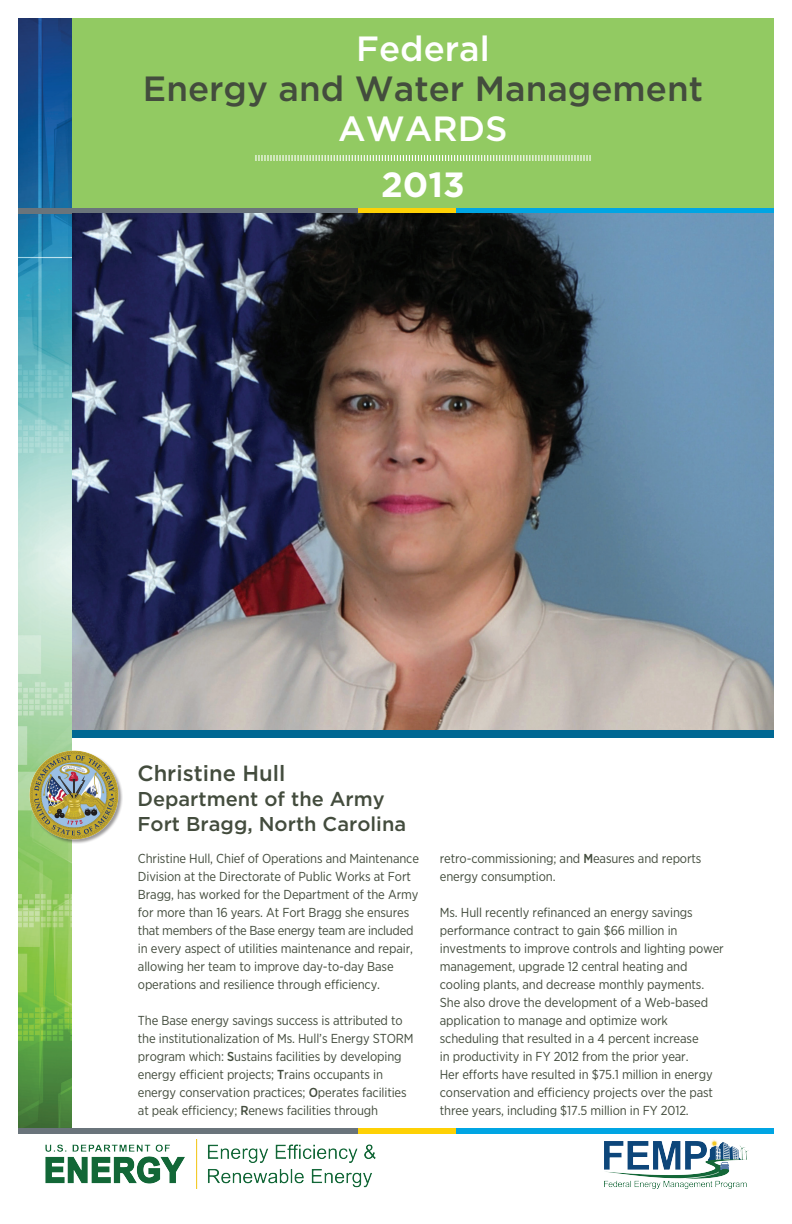
<style>
.page{position:relative;width:792px;height:1224px;background:#fff}
.page>*{position:absolute;margin:0;border:0;box-sizing:border-box;transform-origin:0 0}
.t1{font:500 35px "Gotham";color:#434c3d}
.t2{font:500 35px "Gotham";color:#fff}
.t3{font:700 35px "Gotham";color:#fff}
.t4{font:500 22px "Gotham";color:#434c3d}
.t5{font:500 20px "Gotham";color:#434c3d}
.t6{font:13px/18px "Gotham Narrow";letter-spacing:-.01em;color:#434c3d}
.s1{font-weight:500}
</style>
<div class="page">
<img style="left:18px;top:18px;width:54px;height:1111px">
<div style="left:72px;top:18px;width:702px;height:195px;background:#92ca62"></div>
<div style="left:18px;top:1129px;width:573px;height:5px;background:#6a747b"></div>
<div style="left:358px;top:1129px;width:139px;height:5px;background:#fed105"></div>
<div style="left:457px;top:1129px;width:317px;height:5px;background:#00a5e3"></div>
<svg style="left:255px;top:155px;width:336px;height:6px"></svg>
<img style="left:605px;top:1140px;width:143px;height:48px">
<img style="left:45px;top:1139px;width:331px;height:49px">
<div style="left:18px;top:208px;width:573px;height:5px;background:#6a747b"></div>
<div style="left:358px;top:208px;width:139px;height:5px;background:#fed105"></div>
<div style="left:457px;top:208px;width:317px;height:5px;background:#00a5e3"></div>
<img style="left:72px;top:213px;width:702px;height:517px">
<div style="left:72px;top:730px;width:702px;height:8px;background:#006893"></div>
<div style="left:29px;top:751px;width:94px;height:93px;background:#231f20;opacity:.45"></div>
<img style="left:26px;top:748px;width:95px;height:95px">
<h1 class="t2" style="left:356px;top:26px;width:135px">Federal</h1>
<h1 class="t1" style="left:143px;top:66px;width:562px">Energy and Water Management</h1>
<h1 class="t2" style="left:338px;top:106px;width:171px">AWARDS</h1>
<h1 class="t3" style="left:381px;top:162px;width:85px">2013</h1>
<p class="t4" style="left:137px;top:758px;width:150px">Christine Hull</p>
<p class="t5" style="left:137px;top:785px;width:249px">Department of the Army</p>
<p class="t5" style="left:137px;top:810px;width:270px">Fort Bragg, North Carolina</p>
<p class="t6" style="left:138px;top:850px;width:283px">Christine Hull, Chief of Operations and Maintenance Division at the Directorate of Public Works at Fort Bragg, has worked for the Department of the Army for more than 16 years. At Fort Bragg she ensures that members of the Base energy team are included in every aspect of utilities maintenance and repair, allowing her team to improve day-to-day Base operations and resilience through efficiency.</p>
<p class="t6" style="left:138px;top:1012px;width:277px">The Base energy savings success is attributed to the institutionalization of Ms. Hull’s Energy STORM program which: <span class="s1">S</span>ustains facilities by developing energy efficient projects; <span class="s1">T</span>rains occupants in energy conservation practices; <span class="s1">O</span>perates facilities at peak efficiency; <span class="s1">R</span>enews facilities through</p>
<p class="t6" style="left:440px;top:850px;width:263px">retro-commissioning; and <span class="s1">M</span>easures and reports energy consumption.</p>
<p class="t6" style="left:440px;top:904px;width:285px">Ms. Hull recently refinanced an energy savings performance contract to gain $66 million in investments to improve controls and lighting power management, upgrade 12 central heating and cooling plants, and decrease monthly payments.<br>She also drove the development of a Web-based application to manage and optimize work scheduling that resulted in a 4 percent increase<br>in productivity in FY 2012 from the prior year.<br>Her efforts have resulted in $75.1 million in energy conservation and efficiency projects over the past three years, including $17.5 million in FY 2012.</p>
</div>
